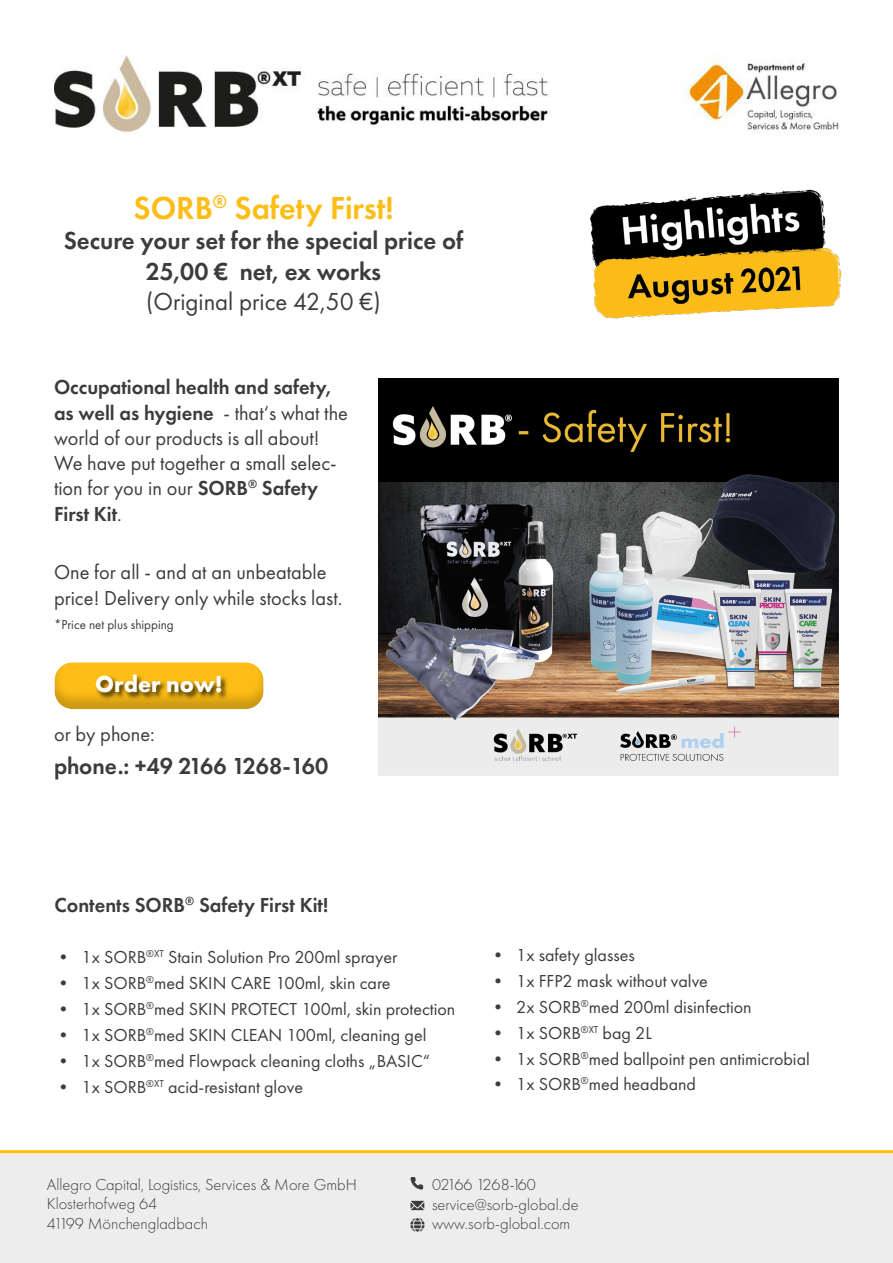
<style>
.page{position:relative;width:893px;height:1263px;background:#fff}
.page>*{position:absolute;margin:0;border:0;box-sizing:border-box;transform-origin:0 0}
.t1{font:600 33px "Futura PT";color:#fcbd16}
.t2{font:600 25.5px/30.6px "Futura PT";color:#3c3c3b;text-align:center}
.t3{font:25.5px "Futura PT";color:#3c3c3b}
.t4{font:600 24px "Futura PT";color:#3c3c3b}
.t5{font:700 24px "Futura PT";color:#fff}
.t6{font:21px/25.2px "Futura PT";color:#3c3c3b}
.t7{font:600 21px "Futura PT";color:#3c3c3b}
.t8{font:18px "Futura PT";color:#3c3c3b}
.t9{font:300 16.5px/19.8px "Futura PT";color:#3c3c3b}
.t10{font:13.5px "Futura PT";color:#3c3c3b}
.s1{font-weight:600}
</style>
<div class="page">
<div style="left:42px;top:652px;width:234px;height:58px;background:#000;opacity:.2"></div>
<div style="left:0;top:1153px;width:893px;height:110px;background:#ededed"></div>
<svg style="left:410px;top:1218px;width:15px;height:14px"></svg>
<svg style="left:410px;top:1201px;width:14px;height:9px"></svg>
<svg style="left:411px;top:1177px;width:12px;height:12px"></svg>
<img style="left:54px;top:54px;width:785px;height:79px">
<img style="left:590px;top:189px;width:252px;height:130px">
<hr style="left:0;top:1150px;width:893px;height:3px;background:#fcbd16">
<div style="left:95px;top:674px;width:134px;height:26px;background:#000;opacity:.75"></div>
<img style="left:378px;top:378px;width:461px;height:397px">
<h1 class="t1" style="left:134px;top:187px;width:261px">SORB<sup>®</sup> Safety First!</h1>
<h2 class="t2" style="left:64px;top:225px;width:401px">Secure your set for the special price of<br>25,00 € net, ex works</h2>
<h2 class="t3" style="left:146px;top:287px;width:236px">(Original price 42,50 €)</h2>
<p class="t6" style="left:54px;top:375px;width:295px"><span class="s1">Occupational health and safety, as well as hygiene</span> - that‘s what the world of our products is all about!<br>We have put together a small selec&shy;tion for you in our <span class="s1">SORB</span><sup>®️</sup> <span class="s1">Safety<br>First Kit</span>.</p>
<p class="t6" style="left:54px;top:560px;width:290px">One for all - and at an unbeatable price! Delivery only while stocks last.</p>
<p class="t10" style="left:54px;top:617px;width:121px">*Price net plus shipping</p>
<h3 class="t5" style="left:95px;top:669px;width:129px">Order now!</h3>
<p class="t6" style="left:54px;top:721px;width:102px">or by phone:</p>
<h3 class="t4" style="left:54px;top:751px;width:276px">phone.: +49 2166 1268-160</h3>
<p class="t7" style="left:55px;top:891px;width:275px">Contents SORB<sup>®</sup> Safety First Kit!</p>
<p class="t8" style="left:55px;top:947px;width:344px">• 1x SORB<sup>®XT</sup> Stain Solution Pro 200ml sprayer</p>
<p class="t8" style="left:55px;top:973px;width:338px">• 1x SORB<sup>®</sup>med SKIN CARE 100ml, skin care</p>
<p class="t8" style="left:55px;top:998px;width:402px">• 1x SORB<sup>®</sup>med SKIN PROTECT 100ml, skin protection</p>
<p class="t8" style="left:55px;top:1024px;width:373px">• 1x SORB<sup>®</sup>med SKIN CLEAN 100ml, cleaning gel</p>
<p class="t8" style="left:55px;top:1050px;width:377px">• 1x SORB<sup>®</sup>med Flowpack cleaning cloths „BASIC“</p>
<p class="t8" style="left:55px;top:1076px;width:250px">• 1x SORB<sup>®XT</sup> acid-resistant glove</p>
<p class="t8" style="left:489px;top:944px;width:147px">• 1x safety glasses</p>
<p class="t8" style="left:489px;top:970px;width:220px">• 1x FFP2 mask without valve</p>
<p class="t8" style="left:489px;top:996px;width:264px">• 2x SORB<sup>®</sup>med 200ml disinfection</p>
<p class="t8" style="left:489px;top:1022px;width:164px">• 1x SORB<sup>®XT</sup> bag 2L</p>
<p class="t8" style="left:489px;top:1048px;width:322px">• 1x SORB<sup>®</sup>med ballpoint pen antimicrobial</p>
<p class="t8" style="left:489px;top:1074px;width:208px">• 1x SORB<sup>®</sup>med headband</p>
<p class="t9" style="left:47px;top:1174px;width:312px">Allegro Capital, Logistics, Services &amp; More GmbH<br>Klosterhofweg 64<br>41199 Mönchengladbach</p>
<p class="t9" style="left:432px;top:1174px;width:148px">02166 1268-160 service@sorb-global.de www.sorb-global.com</p>
</div>
